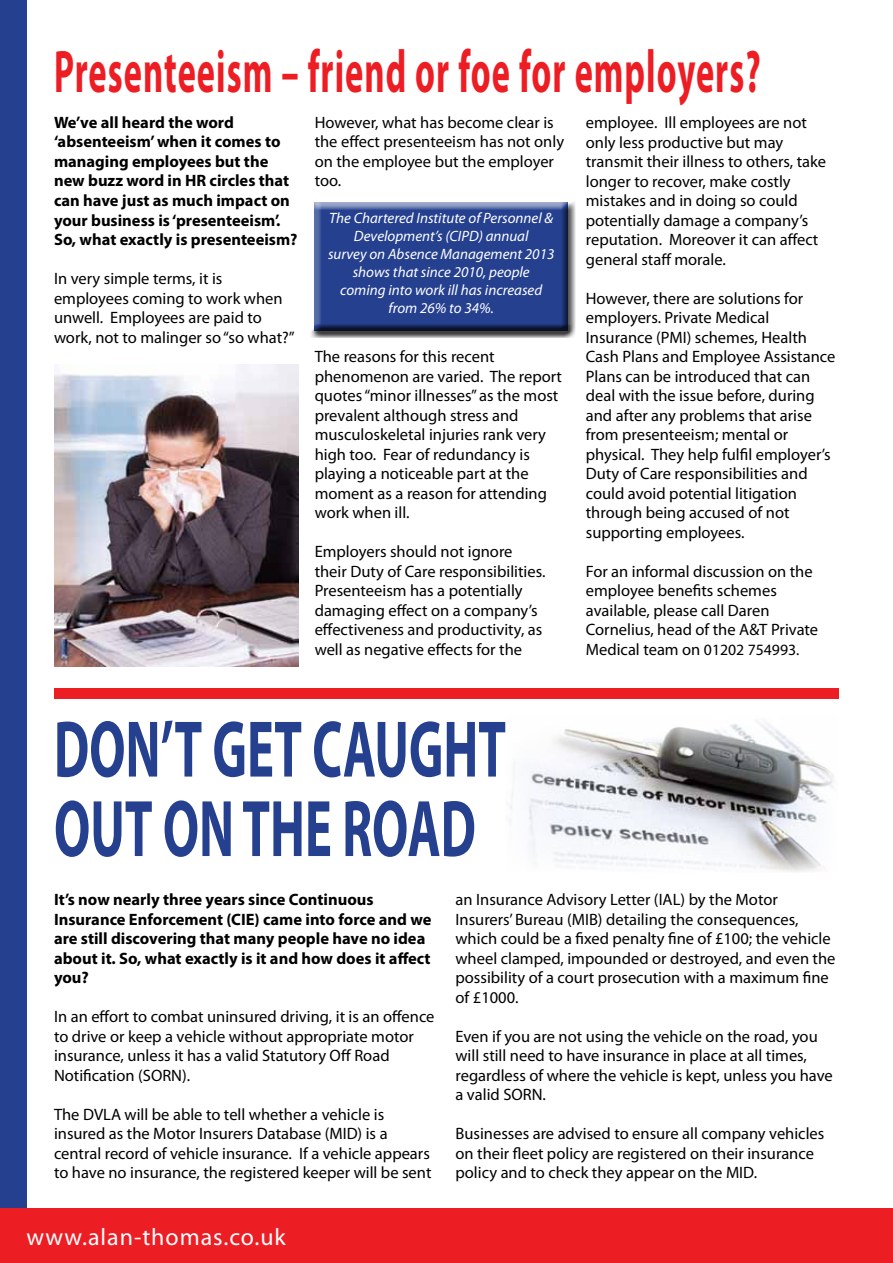
<style>
.page{position:relative;width:893px;height:1263px;background:#fff}
.page>*{position:absolute;margin:0;border:0;box-sizing:border-box;transform-origin:0 0}
.t1{font:700 81px/79.5px "Myriad Pro";color:#25408f;scale:.62 1}
.t2{font:700 60.3px "Myriad Pro";letter-spacing:.03em;color:#ed1d24;scale:.57 1}
.t3{font:24px "Myriad Pro";letter-spacing:.04em;color:#fff}
.t4{font:16.5px/19.5px "Myriad Pro";color:#000}
.t5{font:700 16.5px/19.5px "Myriad Pro";color:#000}
.t6{font:italic 15px/18px "Myriad Pro";color:#fff;text-align:center}
.s1{font-size:15.75px}
</style>
<div class="page">
<div style="left:0;top:0;width:27px;height:1263px;background:#25408f"></div>
<div style="left:0;top:1209px;width:893px;height:54px;background:#ed1d24"></div>
<div style="left:54px;top:688px;width:785px;height:11px;background:#ed1d24"></div>
<div style="left:309px;top:197px;width:266px;height:141px;background:#000;opacity:.75"></div>
<img style="left:510px;top:722px;width:324px;height:150px">
<img style="left:54px;top:364px;width:245px;height:302px">
<h2 class="t2" style="left:54px;top:32px;width:1241px">Presenteeism – friend or foe for employers?</h2>
<p class="t5" style="left:54px;top:112px;width:245px">We’ve all heard the word ‘absenteeism’ when it comes to managing employees but the new buzz word in HR circles that can have just as much impact on your business is ‘presenteeism’.<br>So, what exactly is presenteeism?</p>
<p class="t4" style="left:54px;top:268px;width:242px">In very simple terms, it is employees coming to work when unwell. Employees are paid to work, not to malinger so “so what?”</p>
<p class="t4" style="left:315px;top:112px;width:251px">However, what has become clear is the effect presenteeism has not only on the employee but the employer too.</p>
<p class="t6" style="left:328px;top:208px;width:228px">The Chartered Institute of Personnel &amp;<br>Development’s (CIPD) annual<br>survey on Absence Management 2013 shows that since 2010, people<br>coming into work ill has increased from 26% to 34%.</p>
<p class="t4" style="left:315px;top:346px;width:249px">The reasons for this recent phenomenon are varied. The report quotes “minor illnesses” as the most prevalent although stress and musculoskeletal injuries rank very high too. Fear of redundancy is playing a noticeable part at the moment as a reason for attending work when ill.</p>
<p class="t4" style="left:315px;top:541px;width:232px">Employers should not ignore their Duty of Care responsibilities.<br>Presenteeism has a potentially damaging effect on a company’s effectiveness and productivity, as well as negative effects for the</p>
<p class="t4" style="left:586px;top:112px;width:242px">employee. Ill employees are not only less productive but may transmit their illness to others, take longer to recover, make costly mistakes and in doing so could potentially damage a company’s reputation. Moreover it can affect general staff morale.</p>
<p class="t4" style="left:586px;top:288px;width:251px">However, there are solutions for employers. Private Medical<br>Insurance (PMI) schemes, Health<br>Cash Plans and Employee Assistance<br>Plans can be introduced that can deal with the issue before, during and after any problems that arise from presenteeism; mental or physical. They help fulfil employer’s<br>Duty of Care responsibilities and could avoid potential litigation through being accused of not supporting employees.</p>
<p class="t4" style="left:586px;top:561px;width:234px">For an informal discussion on the employee benefits schemes available, please call Daren<br>Cornelius, head of the A&amp;T Private<br>Medical team on <span class="s1">01202 754993.</span></p>
<h1 class="t1" style="left:54px;top:707px;width:731px">DON’T GET CAUGHT<br>OUT ON THE ROAD</h1>
<p class="t5" style="left:54px;top:889px;width:379px">It’s now nearly three years since Continuous Insurance Enforcement (CIE) came into force and we are still discovering that many people have no idea about it. So, what exactly is it and how does it affect you?</p>
<p class="t4" style="left:54px;top:1006px;width:382px">In an effort to combat uninsured driving, it is an offence to drive or keep a vehicle without appropriate motor insurance, unless it has a valid Statutory Off Road Notification (SORN).</p>
<p class="t4" style="left:54px;top:1104px;width:379px">The DVLA will be able to tell whether a vehicle is insured as the Motor Insurers Database (MID) is a central record of vehicle insurance. If a vehicle appears to have no insurance, the registered keeper will be sent</p>
<h3 class="t3" style="left:27px;top:1222px;width:261px">www.alan-thomas.co.uk</h3>
<p class="t4" style="left:455px;top:889px;width:382px">an Insurance Advisory Letter (IAL) by the Motor Insurers’ Bureau (MIB) detailing the consequences, which could be a fixed penalty fine of £100; the vehicle wheel clamped, impounded or destroyed, and even the possibility of a court prosecution with a maximum fine of £1000.</p>
<p class="t4" style="left:455px;top:1026px;width:379px">Even if you are not using the vehicle on the road, you will still need to have insurance in place at all times, regardless of where the vehicle is kept, unless you have a valid SORN.</p>
<p class="t4" style="left:455px;top:1123px;width:370px">Businesses are advised to ensure all company vehicles on their fleet policy are registered on their insurance policy and to check they appear on the MID.</p>
</div>
